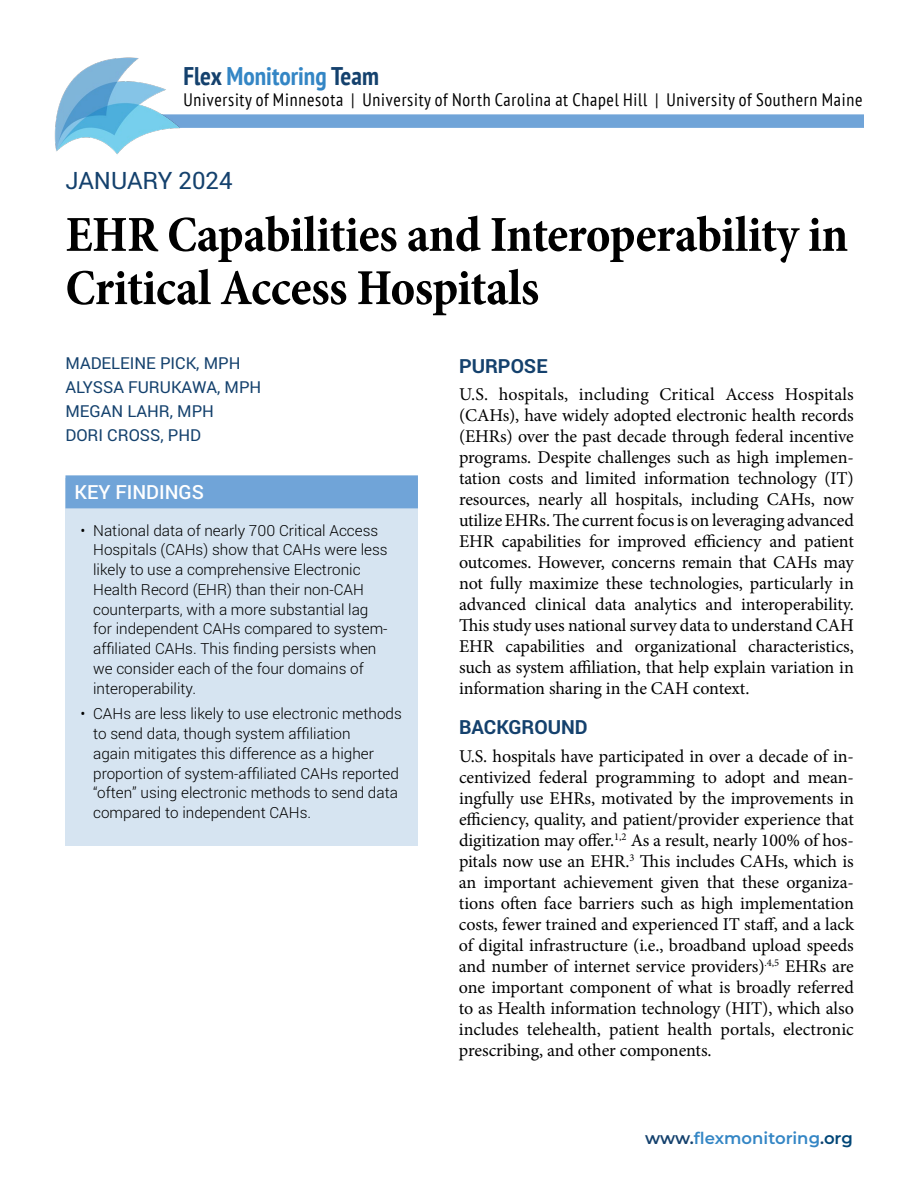
<style>
.page{position:relative;width:918px;height:1188px;background:#fff}
.page>*{position:absolute;margin:0;border:0;box-sizing:border-box;transform-origin:0 0}
.t1{font:700 condensed 51px/53.2px "Minion Pro";letter-spacing:-.01em;color:#000}
.t2{font:700 condensed 25.5px "PT Sans";color:#3486c5}
.t3{font:24px "Roboto";color:#14416d}
.t4{font:700 19.5px "Roboto";color:#14416d}
.t5{font:500 19.5px "Roboto";color:#fff}
.t6{font:18px/21px "Minion Pro";letter-spacing:-.005em;color:#000;text-align:justify}
.t7{font:condensed 18px "PT Sans";letter-spacing:.04em;color:#000}
.t8{font:16.5px/24px "Roboto";color:#14416d}
.t9{font:600 16.5px "Montserrat";color:#3486c5}
.t10{font:300 15.3px/19.8px "Roboto";color:#000}
.s1{color:#14416d}
.s2{color:#004677}
</style>
<div class="page">
<div style="left:65px;top:478px;width:353px;height:368px;background:#d6e4f1"></div>
<div style="left:65px;top:475px;width:353px;height:33px;background:#70a4d8"></div>
<div style="left:88px;top:114px;width:776px;height:14px;background:#70a4d8"></div>
<img style="left:54px;top:57px;width:127px;height:98px">
<h2 class="t2" style="left:183px;top:59px;width:197px"><span class="s1">Flex</span> Monitoring <span class="s1">Team</span></h2>
<p class="t7" style="left:183px;top:88px;width:681px">University of Minnesota | University of North Carolina at Chapel Hill | University of Southern Maine</p>
<h3 class="t3" style="left:65px;top:164px;width:169px">JANUARY 2024</h3>
<h1 class="t1" style="left:65px;top:208px;width:784px">EHR Capabilities and Interoperability in<br>Critical Access Hospitals</h1>
<p class="t8" style="left:65px;top:351px;width:197px">MADELEINE PICK, MPH<br>ALYSSA FURUKAWA, MPH<br>MEGAN LAHR, MPH<br>DORI CROSS, PHD</p>
<p class="t5" style="left:75px;top:478px;width:131px">KEY FINDINGS</p>
<p class="t10" style="left:93px;top:520px;width:296px;text-indent:-13px">• National data of nearly 700 Critical Access Hospitals (CAHs) show that CAHs were less likely to use a comprehensive Electronic Health Record (EHR) than their non-CAH counterparts, with a more substantial lag for independent CAHs compared to system&shy;affiliated CAHs. This finding persists when we consider each of the four domains of interoperability.</p>
<p class="t10" style="left:93px;top:704px;width:310px;text-indent:-13px">• CAHs are less likely to use electronic methods to send data, though system affiliation<br>again mitigates this difference as a higher proportion of system-affiliated CAHs reported “often” using electronic methods to send data compared to independent CAHs.</p>
<p class="t4" style="left:459px;top:352px;width:90px">PURPOSE</p>
<p class="t6" style="left:459px;top:384px;width:396px">U.S. hospitals, including Critical Access Hospitals (CAHs), have widely adopted electronic health records (EHRs) over the past decade through federal incentive programs. Despite challenges such as high implemen&shy;tation costs and limited information technology (IT) resources, nearly all hospitals, including CAHs, now utilize EHRs. The current focus is on leveraging advanced EHR capabilities for improved efficiency and patient outcomes. However, concerns remain that CAHs may not fully maximize these technologies, particularly in advanced clinical data analytics and interoperability.<br>This study uses national survey data to understand CAH EHR capabilities and organizational characteristics, such as system affiliation, that help explain variation in information sharing in the CAH context.</p>
<p class="t4" style="left:459px;top:713px;width:130px">BACKGROUND</p>
<p class="t6" style="left:459px;top:746px;width:396px">U.S. hospitals have participated in over a decade of in&shy;centivized federal programming to adopt and mean&shy;ingfully use EHRs, motivated by the improvements in efficiency, quality, and patient/provider experience that digitization may offer.<sup>1,2</sup> As a result, nearly 100% of hos&shy;pitals now use an EHR.<sup>3</sup> This includes CAHs, which is an important achievement given that these organiza&shy;tions often face barriers such as high implementation costs, fewer trained and experienced IT staff, and a lack of digital infrastructure (i.e., broadband upload speeds and number of internet service providers)<sup>.4,5</sup> EHRs are one important component of what is broadly referred to as Health information technology (HIT), which also includes telehealth, patient health portals, electronic prescribing, and other components.</p>
<p class="t9" style="left:645px;top:1126px;width:209px"><span class="s1">www.</span>flexmonitoring<span class="s1">.</span><span class="s2">org</span></p>
</div>
